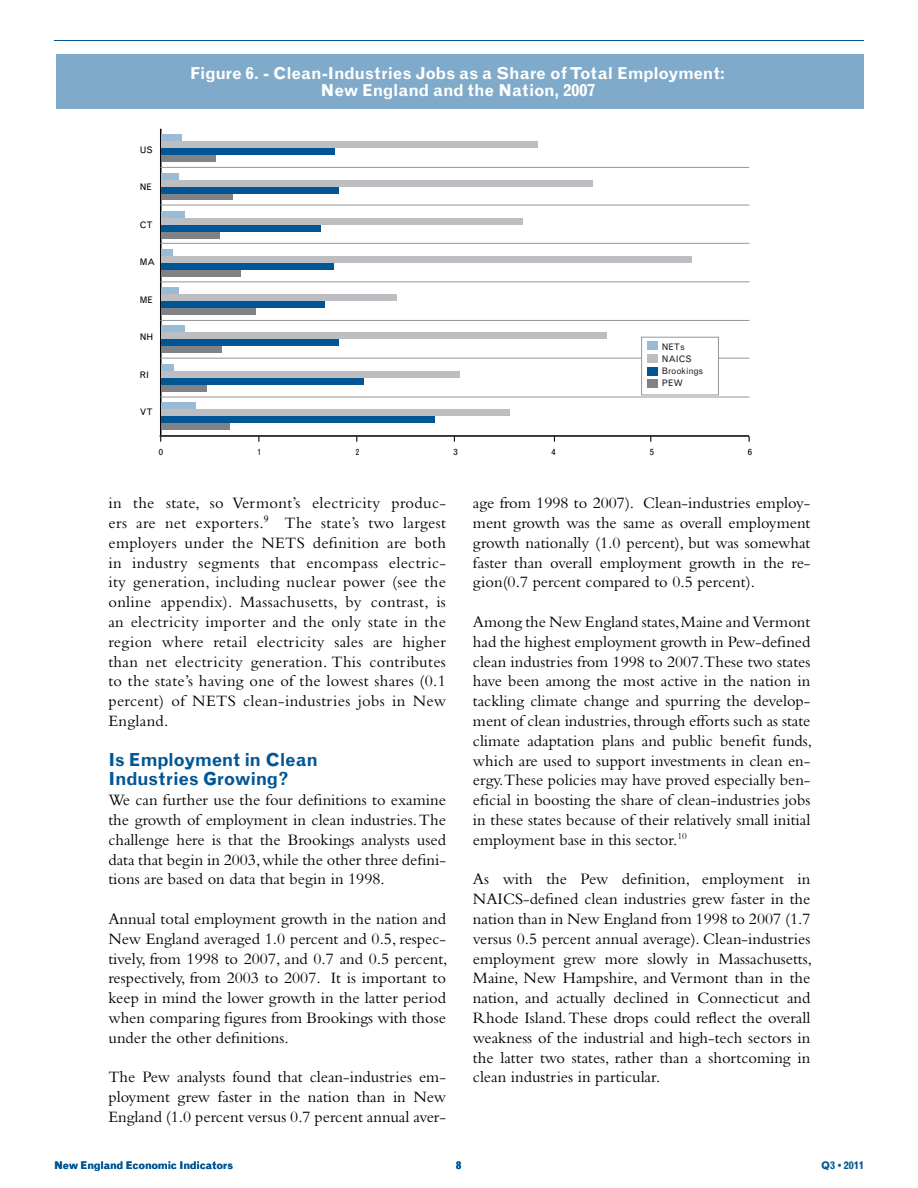
<style>
.page{position:relative;width:918px;height:1188px;background:#fff}
.page>*{position:absolute;margin:0;border:0;box-sizing:border-box;transform-origin:0 0}
.t1{font:700 18px/19.8px "Grotesque";letter-spacing:-.015em;color:#005695}
.t2{font:16.5px/19.8px "Bembo";color:#000;text-align:justify}
.t3{font:700 16.5px/18px "Grotesque";color:#fff;text-align:center}
.t4{font:700 10.5px "Grotesque";letter-spacing:-.005em;color:#005695}
.t5{font:9px "Grotesque";color:#000}
.t6{font:9px/12px "Grotesque";color:#231f20}
.t7{font:9px "Grotesque";color:#000;scale:.8 1}
</style>
<div class="page">
<hr style="left:54px;top:40px;width:810px;height:1px;background:#005695">
<hr style="left:160px;top:435px;width:589px;height:2px;background:#000">
<div style="left:56px;top:54px;width:808px;height:55px;background:#80aaca"></div>
<hr style="left:160px;top:129px;width:1px;height:306px;background:#000">
<hr style="left:161px;top:167px;width:588px;height:1px;background:#939598">
<hr style="left:161px;top:205px;width:588px;height:1px;background:#939598">
<hr style="left:161px;top:243px;width:588px;height:1px;background:#939598">
<hr style="left:161px;top:282px;width:588px;height:1px;background:#939598">
<hr style="left:161px;top:320px;width:588px;height:1px;background:#939598">
<hr style="left:161px;top:358px;width:588px;height:1px;background:#939598">
<hr style="left:161px;top:397px;width:588px;height:1px;background:#939598">
<div style="left:641px;top:337px;width:78px;height:58px;background:#fff;border:1px solid #939598"></div>
<div style="left:647px;top:354px;width:11px;height:9px;background:#bcbec1"></div>
<div style="left:647px;top:341px;width:11px;height:9px;background:#99bbd5"></div>
<div style="left:647px;top:379px;width:11px;height:9px;background:#808285"></div>
<div style="left:647px;top:367px;width:11px;height:9px;background:#005695"></div>
<div style="left:161px;top:155px;width:55px;height:7px;background:#808285"></div>
<div style="left:161px;top:194px;width:72px;height:6px;background:#808285"></div>
<div style="left:161px;top:232px;width:59px;height:7px;background:#808285"></div>
<div style="left:161px;top:270px;width:80px;height:7px;background:#808285"></div>
<div style="left:161px;top:308px;width:95px;height:7px;background:#808285"></div>
<div style="left:161px;top:346px;width:61px;height:7px;background:#808285"></div>
<div style="left:161px;top:385px;width:46px;height:6px;background:#808285"></div>
<div style="left:161px;top:423px;width:69px;height:7px;background:#808285"></div>
<div style="left:161px;top:148px;width:174px;height:7px;background:#005695"></div>
<div style="left:161px;top:187px;width:177px;height:6px;background:#005695"></div>
<div style="left:161px;top:225px;width:160px;height:7px;background:#005695"></div>
<div style="left:161px;top:263px;width:173px;height:7px;background:#005695"></div>
<div style="left:161px;top:301px;width:164px;height:7px;background:#005695"></div>
<div style="left:161px;top:339px;width:177px;height:7px;background:#005695"></div>
<div style="left:161px;top:378px;width:203px;height:6px;background:#005695"></div>
<div style="left:161px;top:416px;width:274px;height:7px;background:#005695"></div>
<div style="left:161px;top:141px;width:377px;height:7px;background:#bcbec1"></div>
<div style="left:161px;top:180px;width:432px;height:6px;background:#bcbec1"></div>
<div style="left:161px;top:218px;width:362px;height:7px;background:#bcbec1"></div>
<div style="left:161px;top:256px;width:531px;height:7px;background:#bcbec1"></div>
<div style="left:161px;top:294px;width:236px;height:7px;background:#bcbec1"></div>
<div style="left:161px;top:332px;width:445px;height:7px;background:#bcbec1"></div>
<div style="left:161px;top:371px;width:299px;height:7px;background:#bcbec1"></div>
<div style="left:161px;top:409px;width:349px;height:7px;background:#bcbec1"></div>
<div style="left:161px;top:135px;width:21px;height:6px;background:#99bbd5"></div>
<div style="left:161px;top:173px;width:18px;height:7px;background:#99bbd5"></div>
<div style="left:161px;top:211px;width:24px;height:7px;background:#99bbd5"></div>
<div style="left:161px;top:249px;width:12px;height:7px;background:#99bbd5"></div>
<div style="left:161px;top:287px;width:18px;height:7px;background:#99bbd5"></div>
<div style="left:161px;top:326px;width:24px;height:6px;background:#99bbd5"></div>
<div style="left:161px;top:364px;width:13px;height:7px;background:#99bbd5"></div>
<div style="left:161px;top:402px;width:35px;height:7px;background:#99bbd5"></div>
<p class="t3" style="left:190px;top:64px;width:536px">Figure 6. - Clean-Industries Jobs as a Share of Total Employment:<br>New England and the Nation, 2007</p>
<p class="t5" style="left:140px;top:144px;width:14px">US</p>
<p class="t5" style="left:140px;top:182px;width:14px">NE</p>
<p class="t5" style="left:140px;top:219px;width:15px">CT</p>
<p class="t5" style="left:140px;top:257px;width:17px">MA</p>
<p class="t5" style="left:140px;top:294px;width:15px">ME</p>
<p class="t5" style="left:140px;top:332px;width:15px">NH</p>
<p class="t5" style="left:140px;top:369px;width:11px">RI</p>
<p class="t5" style="left:140px;top:407px;width:15px">VT</p>
<p class="t6" style="left:662px;top:340px;width:43px">NETs<br>NAICS<br>Brookings<br>PEW</p>
<p class="t5" style="left:159px;top:447px;width:6px">0</p>
<p class="t7" style="left:258px;top:447px;width:6px">1</p>
<p class="t7" style="left:356px;top:447px;width:6px">2</p>
<p class="t5" style="left:453px;top:447px;width:6px">3</p>
<p class="t5" style="left:552px;top:447px;width:6px">4</p>
<p class="t5" style="left:650px;top:447px;width:6px">5</p>
<p class="t5" style="left:748px;top:447px;width:6px">6</p>
<p class="t2" style="left:108px;top:493px;width:339px">in the state, so Vermont’s electricity produc&shy;ers are net exporters.<sup>9</sup> The state’s two largest employers under the NETS definition are both in industry segments that encompass electric&shy;ity generation, including nuclear power (see the online appendix). Massachusetts, by contrast, is an electricity importer and the only state in the region where retail electricity sales are higher than net electricity generation. This contributes to the state’s having one of the lowest shares (0.1 percent) of NETS clean-industries jobs in New England.</p>
<p class="t1" style="left:108px;top:749px;width:211px">Is Employment in Clean<br>Industries Growing?</p>
<p class="t2" style="left:108px;top:790px;width:339px">We can further use the four definitions to examine the growth of employment in clean industries. The challenge here is that the Brookings analysts used data that begin in 2003, while the other three defini&shy;tions are based on data that begin in 1998.</p>
<p class="t2" style="left:108px;top:909px;width:341px">Annual total employment growth in the nation and New England averaged 1.0 percent and 0.5, respec&shy;tively, from 1998 to 2007, and 0.7 and 0.5 percent, respectively, from 2003 to 2007. It is important to keep in mind the lower growth in the latter period when comparing figures from Brookings with those under the other definitions.</p>
<p class="t2" style="left:108px;top:1067px;width:339px">The Pew analysts found that clean-industries em&shy;ployment grew faster in the nation than in New England (1.0 percent versus 0.7 percent annual aver-</p>
<p class="t2" style="left:473px;top:493px;width:339px">age from 1998 to 2007). Clean-industries employ&shy;ment growth was the same as overall employment growth nationally (1.0 percent), but was somewhat faster than overall employment growth in the re&shy;gion(0.7 percent compared to 0.5 percent).</p>
<p class="t2" style="left:473px;top:612px;width:341px">Among the New England states, Maine and Vermont had the highest employment growth in Pew-defined clean industries from 1998 to 2007.These two states have been among the most active in the nation in tackling climate change and spurring the develop&shy;ment of clean industries, through efforts such as state climate adaptation plans and public benefit funds, which are used to support investments in clean en&shy;ergy.These policies may have proved especially ben&shy;eficial in boosting the share of clean-industries jobs in these states because of their relatively small initial employment base in this sector.<sup>10</sup></p>
<p class="t2" style="left:473px;top:869px;width:341px">As with the Pew definition, employment in NAICS-defined clean industries grew faster in the nation than in New England from 1998 to 2007 (1.7 versus 0.5 percent annual average). Clean-industries employment grew more slowly in Massachusetts, Maine, New Hampshire, and Vermont than in the nation, and actually declined in Connecticut and Rhode Island. These drops could reflect the overall weakness of the industrial and high-tech sectors in the latter two states, rather than a shortcoming in clean industries in particular.</p>
<p class="t4" style="left:54px;top:1159px;width:181px">New England Economic Indicators</p>
<p class="t4" style="left:456px;top:1159px;width:7px">8</p>
<p class="t4" style="left:821px;top:1159px;width:44px">Q3 • 2011</p>
</div>
